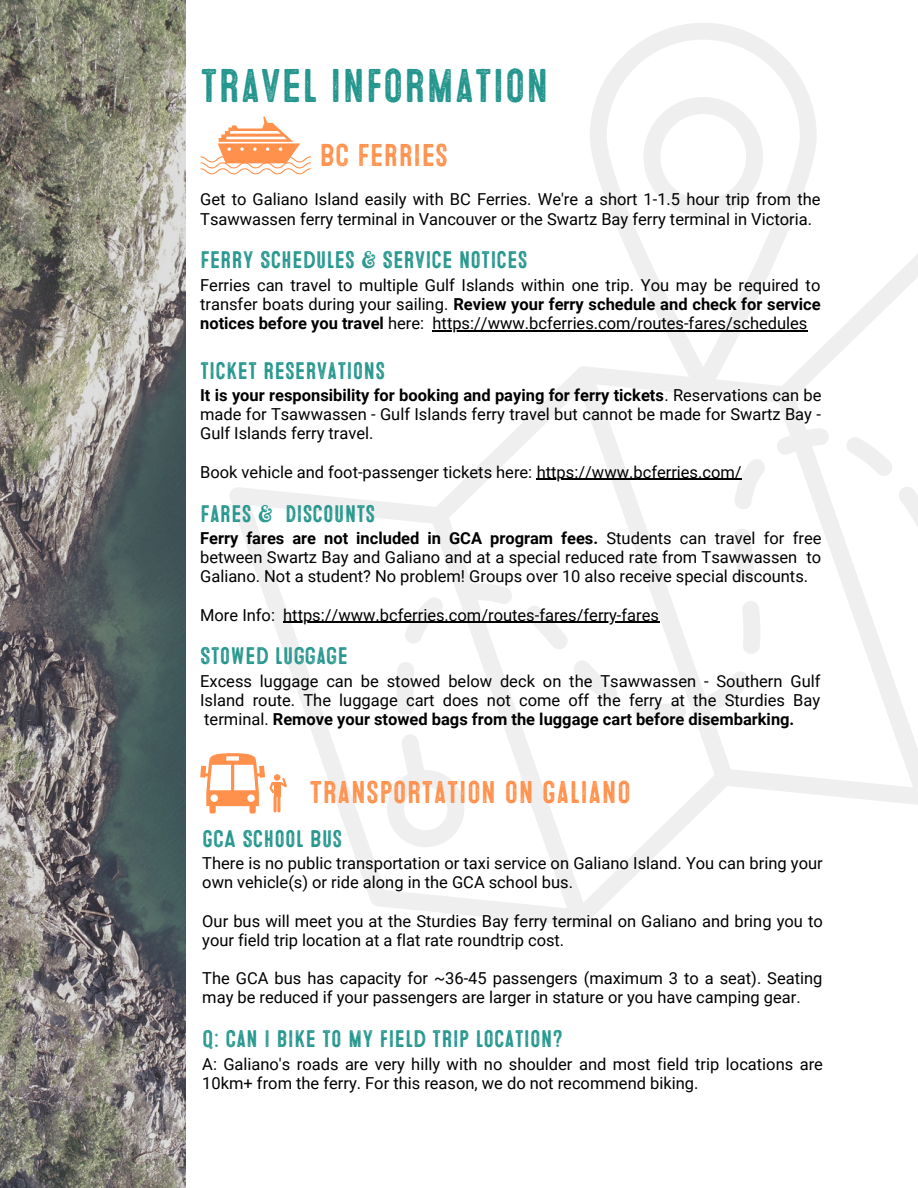
<style>
.page{position:relative;width:918px;height:1188px;background:#fff}
.page>*{position:absolute;margin:0;border:0;box-sizing:border-box;transform-origin:0 0}
.t1{font:47.25px "Microbrew Three";color:#24968d}
.t2{font:31.5px "Microbrew Three";color:#ff914d}
.t3{font:24px "Microbrew Three";color:#24968d}
.t4{font:16.5px/19.2px "Roboto";color:#000}
.s1{font-weight:700}
</style>
<div class="page">
<img style="left:0;top:0;width:185px;height:1188px">
<svg style="left:230px;top:487px;width:189px;height:423px"></svg>
<svg style="left:419px;top:344px;width:315px;height:582px"></svg>
<svg style="left:559px;top:355px;width:206px;height:464px"></svg>
<svg style="left:765px;top:223px;width:153px;height:582px"></svg>
<div style="left:590px;top:23px;width:227px;height:370px;border:17px solid #1d1715;border-radius:105px"></div>
<div style="left:643px;top:97px;width:120px;height:120px;border:17px solid #1d1715;border-radius:50%"></div>
<svg style="left:396px;top:428px;width:522px;height:359px"></svg>
<div style="left:387px;top:770px;width:77px;height:77px;border:17px solid #1d1715;border-radius:50%"></div>
<svg style="left:200px;top:117px;width:111px;height:58px"></svg>
<svg style="left:200px;top:753px;width:87px;height:61px"></svg>
<hr style="left:433px;top:330px;width:375px;height:1px;background:#000">
<hr style="left:537px;top:479px;width:205px;height:1px;background:#000">
<hr style="left:283px;top:622px;width:376px;height:1px;background:#000">
<h1 class="t1" style="left:200px;top:58px;width:350px">TRAVEL INFORMATION</h1>
<h2 class="t2" style="left:320px;top:136px;width:130px">BC FERRIES</h2>
<p class="t4" style="left:200px;top:190px;width:622px">Get to Galiano Island easily with BC Ferries. We're a short 1-1.5 hour trip from the<br>Tsawwassen ferry terminal in Vancouver or the Swartz Bay ferry terminal in Victoria.</p>
<h3 class="t3" style="left:200px;top:246px;width:329px">FERRY SCHEDULES &amp; SERVICE NOTICES</h3>
<p class="t4" style="left:200px;top:276px;width:622px;text-align:justify">Ferries can travel to multiple Gulf Islands within one trip. You may be required to transfer boats during your sailing. <span class="s1">Review your ferry schedule and check for service notices before you travel</span> here: https://www.bcferries.com/routes-fares/schedules</p>
<h3 class="t3" style="left:200px;top:356px;width:187px">TICKET RESERVATIONS</h3>
<p class="t4" style="left:200px;top:386px;width:623px;text-align:justify"><span class="s1">It is your responsibility for booking and paying for ferry tickets</span>. Reservations can be made for Tsawwassen - Gulf Islands ferry travel but cannot be made for Swartz Bay - Gulf Islands ferry travel.</p>
<p class="t4" style="left:200px;top:462px;width:543px">Book vehicle and foot-passenger tickets here: https://www.bcferries.com/</p>
<h3 class="t3" style="left:200px;top:499px;width:177px">FARES &amp; DISCOUNTS</h3>
<p class="t4" style="left:200px;top:529px;width:623px;text-align:justify"><span class="s1">Ferry fares are not included in GCA program fees.</span> Students can travel for free between Swartz Bay and Galiano and at a special reduced rate from Tsawwassen to Galiano. Not a student? No problem! Groups over 10 also receive special discounts.</p>
<p class="t4" style="left:200px;top:605px;width:460px">More Info: https://www.bcferries.com/routes-fares/ferry-fares</p>
<h3 class="t3" style="left:200px;top:642px;width:149px">STOWED LUGGAGE</h3>
<p class="t4" style="left:200px;top:672px;width:622px;text-align:justify">Excess luggage can be stowed below deck on the Tsawwassen - Southern Gulf Island route. The luggage cart does not come off the ferry at the Sturdies Bay terminal. <span class="s1">Remove your stowed bags from the luggage cart before disembarking.</span></p>
<h2 class="t2" style="left:310px;top:774px;width:323px">TRANSPORTATION ON GALIANO</h2>
<h3 class="t3" style="left:202px;top:824px;width:142px">GCA SCHOOL BUS</h3>
<p class="t4" style="left:202px;top:854px;width:622px">There is no public transportation or taxi service on Galiano Island. You can bring your own vehicle(s) or ride along in the GCA school bus.</p>
<p class="t4" style="left:202px;top:911px;width:622px">Our bus will meet you at the Sturdies Bay ferry terminal on Galiano and bring you to your field trip location at a flat rate roundtrip cost.</p>
<p class="t4" style="left:202px;top:969px;width:622px">The GCA bus has capacity for ~36-45 passengers (maximum 3 to a seat). Seating may be reduced if your passengers are larger in stature or you have camping gear.</p>
<h3 class="t3" style="left:202px;top:1025px;width:362px">Q: CAN I BIKE TO MY FIELD TRIP LOCATION?</h3>
<p class="t4" style="left:202px;top:1054px;width:622px">A: Galiano's roads are very hilly with no shoulder and most field trip locations are<br>10km+ from the ferry. For this reason, we do not recommend biking.</p>
</div>
